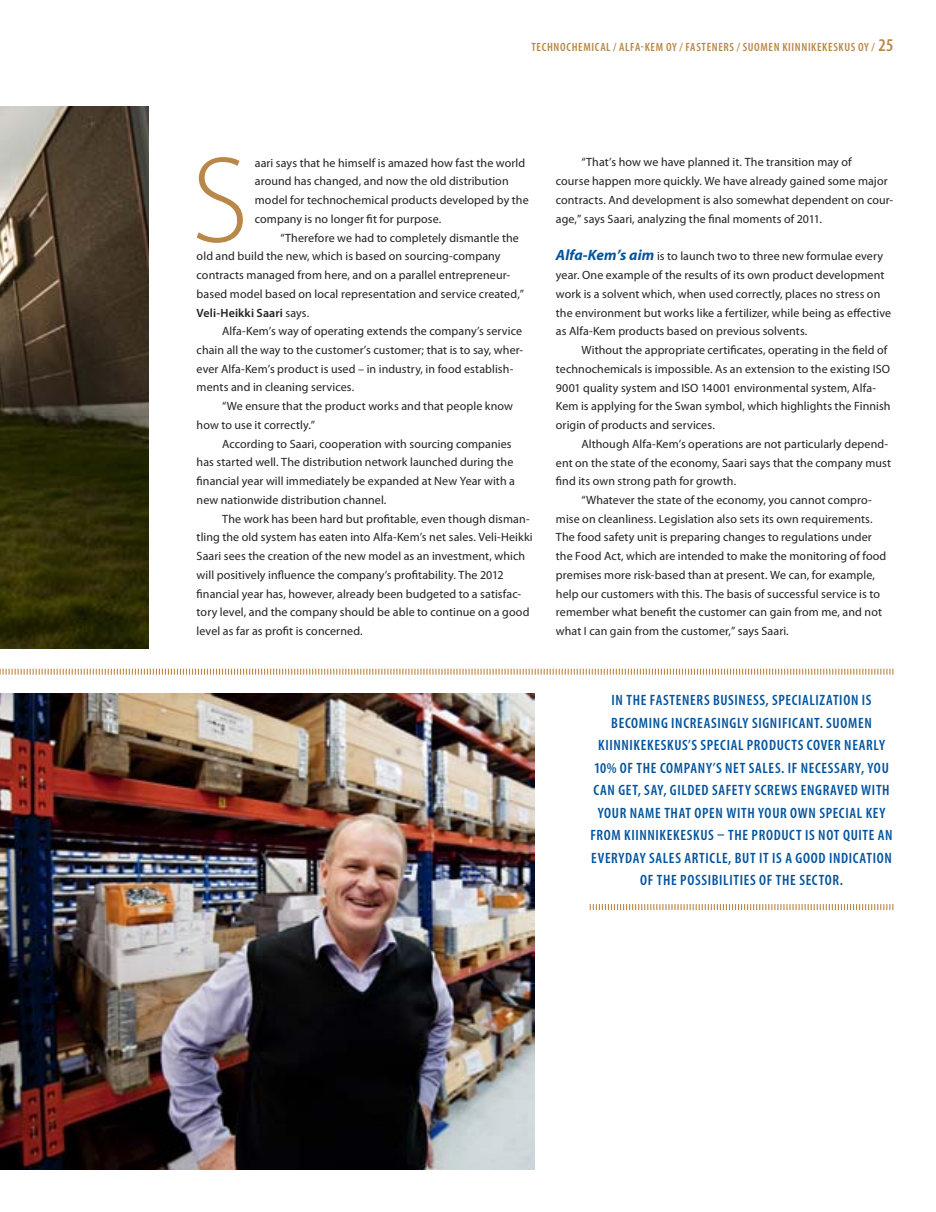
<style>
.page{position:relative;width:936px;height:1212px;background:#fff}
.page>*{position:absolute;margin:0;border:0;box-sizing:border-box;transform-origin:0 0}
.t1{font:300 123.3px "Myriad Pro";color:#b98747}
.t2{font:600 condensed 15px/22.5px "Myriad Pro";letter-spacing:.045em;color:#01539e;text-align:center}
.t3{font:12px/18.8px "Myriad Pro";letter-spacing:.01em;color:#231f20}
.t4{font:600 condensed 12px "Myriad Pro";letter-spacing:.055em;color:#b98747}
.s1{font-size:18px}
.s2{font-weight:600}
.s3{font-weight:700;font-style:italic;font-size:15px;color:#01539e}
</style>
<div class="page">
<img style="left:0;top:106px;width:149px;height:542px">
<img style="left:0;top:694px;width:534px;height:475px">
<svg style="left:589px;top:904px;width:304px;height:6px"></svg>
<svg style="left:0;top:668px;width:893px;height:7px"></svg>
<p class="t4" style="left:531px;top:40px;width:363px">TECHNOCHEMICAL / ALFA-KEM OY / FASTENERS / SUOMEN KIINNIKEKESKUS OY / <span class="s1">25</span></p>
<h1 class="t1" style="left:191px;top:126px;width:59px">S</h1>
<p class="t3" style="left:255px;top:153px;width:275px">aari says that he himself is amazed how fast the world around has changed, and now the old distribution model for technochemical products developed by the company is no longer fit for purpose.</p>
<p class="t3" style="left:197px;top:228px;width:329px;text-indent:84px">“Therefore we had to completely dismantle the old and build the new, which is based on sourcing-company contracts managed from here, and on a parallel entrepreneur&shy;based model based on local representation and service created,” <span class="s2">Veli-Heikki Saari</span> says.</p>
<p class="t3" style="left:197px;top:322px;width:328px;text-indent:26px">Alfa-Kem’s way of operating extends the company’s service chain all the way to the customer’s customer; that is to say, wher&shy;ever Alfa-Kem’s product is used – in industry, in food establish&shy;ments and in cleaning services.</p>
<p class="t3" style="left:197px;top:397px;width:318px;text-indent:26px">“We ensure that the product works and that people know how to use it correctly.”</p>
<p class="t3" style="left:197px;top:434px;width:320px;text-indent:26px">According to Saari, cooperation with sourcing companies has started well. The distribution network launched during the financial year will immediately be expanded at New Year with a new nationwide distribution channel.</p>
<p class="t3" style="left:197px;top:509px;width:337px;text-indent:26px">The work has been hard but profitable, even though disman&shy;tling the old system has eaten into Alfa-Kem’s net sales. Veli-Heikki Saari sees the creation of the new model as an investment, which will positively influence the company’s profitability. The 2012 financial year has, however, already been budgeted to a satisfac&shy;tory level, and the company should be able to continue on a good level as far as profit is concerned.</p>
<p class="t3" style="left:556px;top:153px;width:339px;text-indent:26px">“That’s how we have planned it. The transition may of<br>course happen more quickly. We have already gained some major contracts. And development is also somewhat dependent on cour&shy;age,” says Saari, analyzing the final moments of 2011.</p>
<p class="t3" style="left:556px;top:247px;width:337px"><span class="s3">Alfa-Kem’s aim</span> is to launch two to three new formulae every year. One example of the results of its own product development work is a solvent which, when used correctly, places no stress on the environment but works like a fertilizer, while being as effective as Alfa-Kem products based on previous solvents.</p>
<p class="t3" style="left:556px;top:340px;width:336px;text-indent:26px">Without the appropriate certificates, operating in the field of technochemicals is impossible. As an extension to the existing ISO 9001 quality system and ISO 14001 environmental system, Alfa-Kem is applying for the Swan symbol, which highlights the Finnish origin of products and services.</p>
<p class="t3" style="left:581px;top:434px;width:308px">Although Alfa-Kem’s operations are not particularly depend-</p>
<p class="t3" style="left:556px;top:453px;width:336px">ent on the state of the economy, Saari says that the company must</p>
<p class="t3" style="left:556px;top:472px;width:182px">find its own strong path for growth.</p>
<p class="t3" style="left:581px;top:490px;width:292px">“Whatever the state of the economy, you cannot compro-</p>
<p class="t3" style="left:556px;top:509px;width:318px">mise on cleanliness. Legislation also sets its own requirements.</p>
<p class="t3" style="left:556px;top:528px;width:317px">The food safety unit is preparing changes to regulations under</p>
<p class="t3" style="left:556px;top:547px;width:332px">the Food Act, which are intended to make the monitoring of food</p>
<p class="t3" style="left:556px;top:565px;width:320px">premises more risk-based than at present. We can, for example,</p>
<p class="t3" style="left:556px;top:584px;width:325px">help our customers with this. The basis of successful service is to</p>
<p class="t3" style="left:556px;top:603px;width:327px">remember what benefit the customer can gain from me, and not</p>
<p class="t3" style="left:556px;top:622px;width:234px">what I can gain from the customer,” says Saari.</p>
<p class="t2" style="left:590px;top:689px;width:304px">IN THE FASTENERS BUSINESS, SPECIALIZATION IS BECOMING INCREASINGLY SIGNIFICANT. SUOMEN KIINNIKEKESKUS’S SPECIAL PRODUCTS COVER NEARLY 10% OF THE COMPANY’S NET SALES. IF NECESSARY, YOU CAN GET, SAY, GILDED SAFETY SCREWS ENGRAVED WITH YOUR NAME THAT OPEN WITH YOUR OWN SPECIAL KEY FROM KIINNIKEKESKUS – THE PRODUCT IS NOT QUITE AN EVERYDAY SALES ARTICLE, BUT IT IS A GOOD INDICATION OF THE POSSIBILITIES OF THE SECTOR.</p>
</div>
